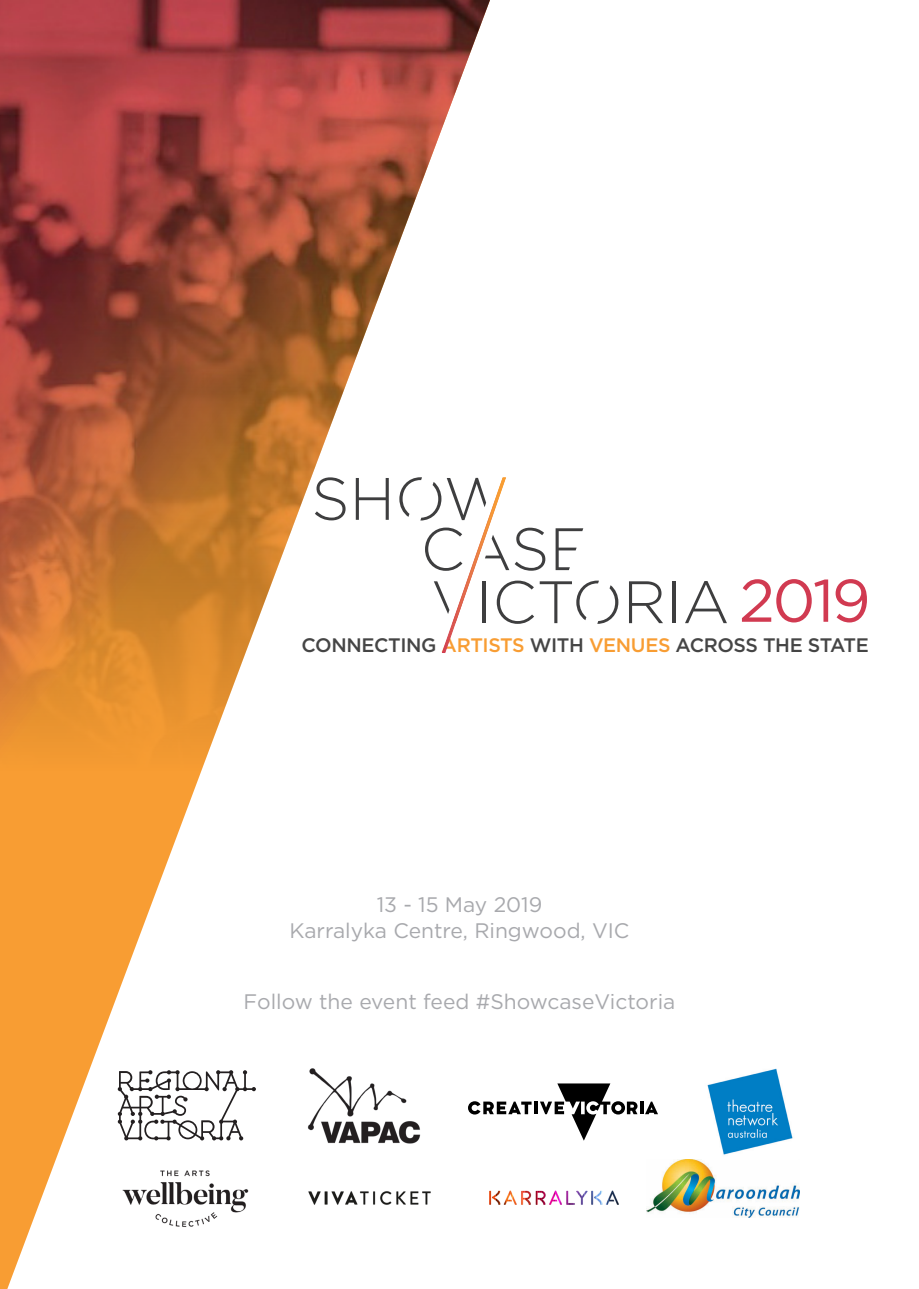
<style>
.page{position:relative;width:919px;height:1289px;background:#fff}
.page>*{position:absolute;margin:0;border:0;box-sizing:border-box;transform-origin:0 0}
.t1{font:60px "Gotham";color:#d13a51}
.t2{font:21px "Gotham";color:#a8a9ad}
.t3{font:500 19.5px "Gotham";letter-spacing:-.02em;color:#454545}
.s1{color:#f89d33}
</style>
<div class="page">
<svg style="left:0;top:770px;width:243px;height:518px"></svg>
<img style="left:0;top:0;width:490px;height:770px">
<svg style="left:629px;top:581px;width:34px;height:42px"></svg>
<hr style="left:672px;top:581px;width:3px;height:42px;background:#3e3e3f">
<svg style="left:685px;top:581px;width:42px;height:42px"></svg>
<svg style="left:315px;top:477px;width:30px;height:43px"></svg>
<svg style="left:356px;top:478px;width:33px;height:42px"></svg>
<img style="left:489px;top:1190px;width:130px;height:15px">
<img style="left:118px;top:1160px;width:131px;height:75px">
<img style="left:307px;top:1068px;width:114px;height:76px">
<svg style="left:468px;top:1083px;width:190px;height:57px"></svg>
<svg style="left:118px;top:1070px;width:138px;height:70px"></svg>
<img style="left:308px;top:1191px;width:123px;height:14px">
<svg style="left:399px;top:477px;width:219px;height:176px"></svg>
<img style="left:646px;top:1159px;width:153px;height:58px">
<img style="left:707px;top:1068px;width:86px;height:87px">
<p class="t1" style="left:739px;top:562px;width:133px">2019</p>
<p class="t3" style="left:301px;top:632px;width:568px">CONNECTING <span class="s1">ARTISTS</span> WITH <span class="s1">VENUES</span> ACROSS THE STATE</p>
<p class="t2" style="left:376px;top:891px;width:167px">13 - 15 May 2019</p>
<p class="t2" style="left:289px;top:916px;width:341px">Karralyka Centre, Ringwood, VIC</p>
<p class="t2" style="left:243px;top:987px;width:433px">Follow the event feed #ShowcaseVictoria</p>
</div>
